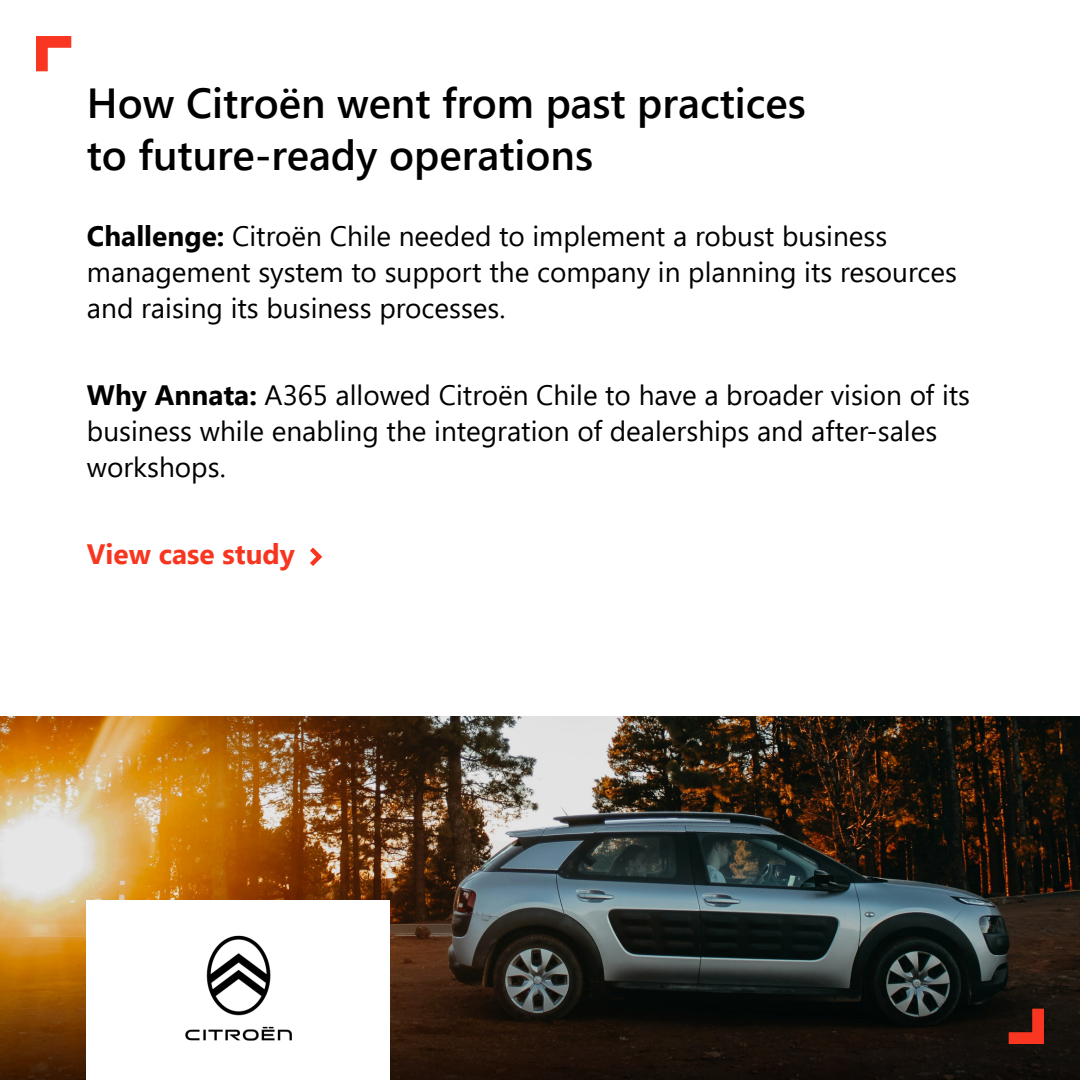
<style>
.page{position:relative;width:1080px;height:1080px;background:#fff}
.page>*{position:absolute;margin:0;border:0;box-sizing:border-box;transform-origin:0 0}
.t1{font:600 42px/52px "Segoe UI";color:#000}
.t2{font:28px/36px "Segoe UI";color:#000}
.t3{font:700 28px "Segoe UI";color:#f83620}
.s1{font-weight:700}
</style>
<div class="page">
<svg style="left:36px;top:36px;width:35px;height:35px"></svg>
<img style="left:0;top:716px;width:1080px;height:94px">
<img style="left:0;top:810px;width:1080px;height:270px">
<svg style="left:1009px;top:1009px;width:35px;height:35px"></svg>
<svg style="left:310px;top:548px;width:12px;height:18px"></svg>
<div style="left:87px;top:900px;width:303px;height:180px;background:#fff"></div>
<img style="left:185px;top:936px;width:107px;height:104px">
<h1 class="t1" style="left:87px;top:81px;width:721px">How Citroën went from past practices to future-ready operations</h1>
<p class="t2" style="left:87px;top:221px;width:872px"><span class="s1">Challenge:</span> Citroën Chile needed to implement a robust business management system to support the company in planning its resources and raising its business processes.</p>
<p class="t2" style="left:87px;top:380px;width:885px"><span class="s1">Why Annata:</span> A365 allowed Citroën Chile to have a broader vision of its business while enabling the integration of dealerships and after-sales workshops.</p>
<p class="t3" style="left:87px;top:543px;width:210px">View case study</p>
</div>
